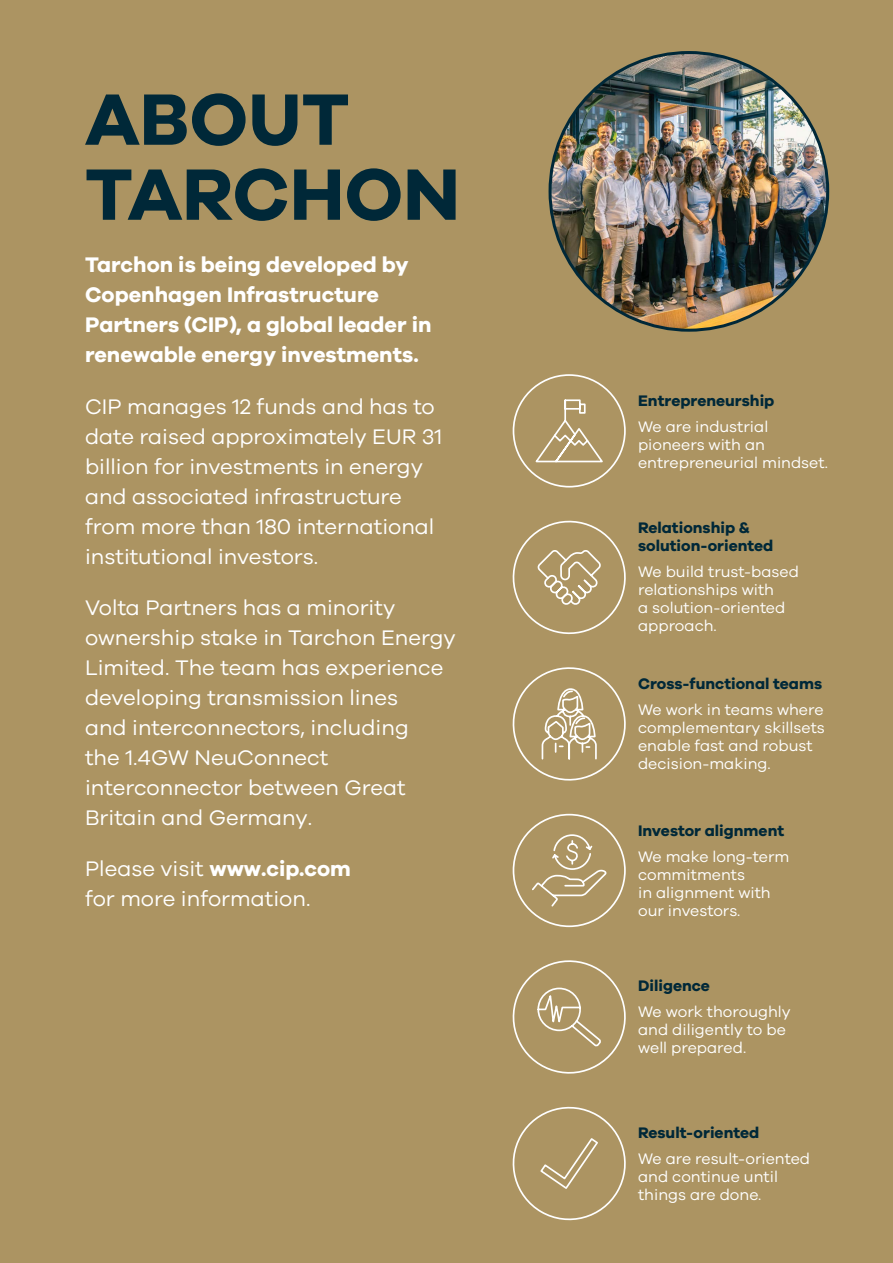
<style>
.page{position:relative;width:893px;height:1263px;background:#ac9462}
.page>*{position:absolute;margin:0;border:0;box-sizing:border-box;transform-origin:0 0}
.t1{font:700 75px/75px "Galano Grotesque";color:#002838}
.t2{font:21.75px/30px "Galano Grotesque";color:#fff}
.t3{font:700 21.75px/30px "Galano Grotesque";color:#fff}
.t4{font:15.75px/18px "Galano Grotesque";color:#fff}
.t5{font:700 15.75px/18px "Galano Grotesque";color:#002838}
.s1{font-weight:700}
</style>
<div class="page">
<img style="left:548px;top:51px;width:282px;height:281px">
<div style="left:513px;top:374px;width:113px;height:113px;border:2px solid #fff;border-radius:50%"></div>
<svg style="left:535px;top:399px;width:68px;height:64px"></svg>
<svg style="left:512px;top:520px;width:114px;height:115px"></svg>
<svg style="left:512px;top:667px;width:114px;height:114px"></svg>
<svg style="left:530px;top:834px;width:76px;height:94px"></svg>
<svg style="left:512px;top:960px;width:114px;height:114px"></svg>
<svg style="left:512px;top:1106px;width:114px;height:115px"></svg>
<h1 class="t1" style="left:85px;top:80px;width:376px">ABOUT<br>TARCHON</h1>
<p class="t3" style="left:85px;top:249px;width:348px">Tarchon is being developed by<br>Copenhagen Infrastructure<br>Partners (CIP), a global leader in renewable energy investments.</p>
<p class="t2" style="left:85px;top:391px;width:359px">CIP manages 12 funds and has to date raised approximately EUR 31 billion for investments in energy and associated infrastructure from more than 180 international institutional investors.</p>
<p class="t2" style="left:85px;top:592px;width:372px">Volta Partners has a minority ownership stake in Tarchon Energy<br>Limited. The team has experience developing transmission lines<br>and interconnectors, including<br>the 1.4GW NeuConnect interconnector between Great<br>Britain and Germany.</p>
<p class="t2" style="left:85px;top:853px;width:267px">Please visit <span class="s1">www.cip.com </span>for more information.</p>
<p class="t5" style="left:638px;top:391px;width:138px">Entrepreneurship</p>
<p class="t4" style="left:638px;top:417px;width:191px">We are industrial pioneers with an entrepreneurial mindset.</p>
<p class="t5" style="left:638px;top:518px;width:137px">Relationship &amp; solution-oriented</p>
<p class="t4" style="left:638px;top:563px;width:162px">We build trust-based relationships with<br>a solution-oriented approach.</p>
<p class="t5" style="left:638px;top:674px;width:186px">Cross-functional teams</p>
<p class="t4" style="left:638px;top:700px;width:188px">We work in teams where complementary skillsets enable fast and robust decision-making.</p>
<p class="t5" style="left:638px;top:821px;width:148px">Investor alignment</p>
<p class="t4" style="left:638px;top:848px;width:153px">We make long-term commitments<br>in alignment with our investors.</p>
<p class="t5" style="left:638px;top:976px;width:73px">Diligence</p>
<p class="t4" style="left:638px;top:1002px;width:154px">We work thoroughly and diligently to be well prepared.</p>
<p class="t5" style="left:638px;top:1123px;width:123px">Result-oriented</p>
<p class="t4" style="left:638px;top:1149px;width:174px">We are result-oriented and continue until things are done.</p>
</div>
